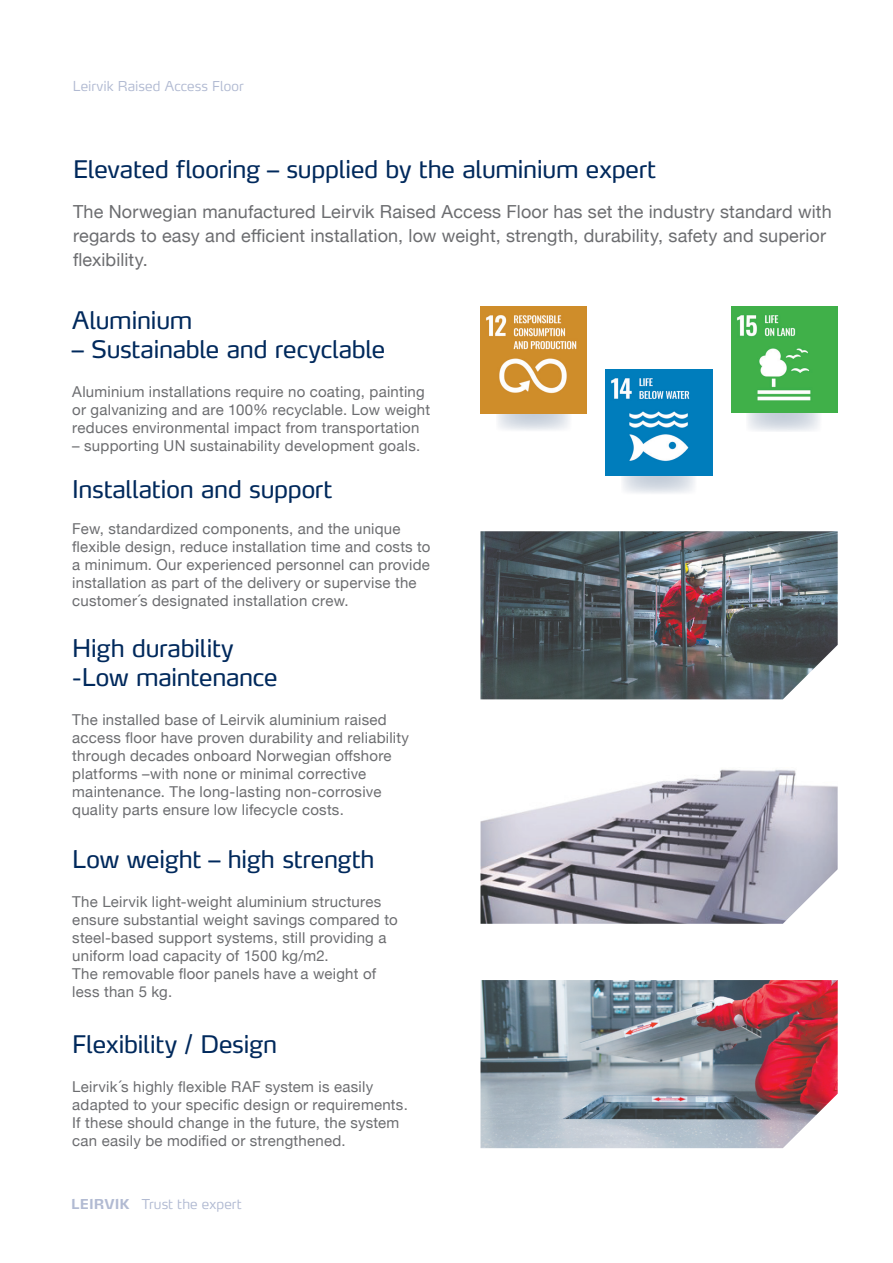
<style>
.page{position:relative;width:893px;height:1263px;background:#fff}
.page>*{position:absolute;margin:0;border:0;box-sizing:border-box;transform-origin:0 0}
.t1{font:24px/28.8px "Max";letter-spacing:-.01em;color:#00295c}
.t2{font:18px/24px "Helvetica Neue";letter-spacing:.01em;color:#6c6d70}
.t3{font:15px/18px "Helvetica Neue";letter-spacing:.015em;color:#6c6d70}
.t4{font:300 13.5px "Max";letter-spacing:.01em;color:#b1bad2}
.s1{font-weight:700}
</style>
<div class="page">
<svg style="left:496px;top:413px;width:75px;height:17px"></svg>
<svg style="left:621px;top:475px;width:76px;height:18px"></svg>
<svg style="left:747px;top:413px;width:73px;height:18px"></svg>
<img style="left:480px;top:769px;width:358px;height:155px">
<img style="left:480px;top:531px;width:358px;height:168px">
<img style="left:480px;top:980px;width:358px;height:168px">
<img style="left:480px;top:307px;width:107px;height:106px">
<img style="left:606px;top:369px;width:106px;height:106px">
<img style="left:731px;top:307px;width:106px;height:106px">
<p class="t4" style="left:73px;top:78px;width:172px">Leirvik Raised Access Floor</p>
<h1 class="t1" style="left:73px;top:155px;width:584px">Elevated flooring – supplied by the aluminium expert</h1>
<p class="t2" style="left:73px;top:201px;width:760px">The Norwegian manufactured Leirvik Raised Access Floor has set the industry standard with regards to easy and efficient installation, low weight, strength, durability, safety and superior flexibility.</p>
<h1 class="t1" style="left:72px;top:306px;width:122px">Aluminium</h1>
<h1 class="t1" style="left:72px;top:335px;width:315px">– Sustainable and recyclable</h1>
<p class="t3" style="left:72px;top:383px;width:359px">Aluminium installations require no coating, painting or galvanizing and are 100% recyclable. Low weight reduces environmental impact from transportation</p>
<p class="t3" style="left:72px;top:437px;width:349px">– supporting UN sustainability development goals.</p>
<h1 class="t1" style="left:72px;top:475px;width:261px">Installation and support</h1>
<p class="t3" style="left:72px;top:521px;width:360px">Few, standardized components, and the unique flexible design, reduce installation time and costs to a minimum. Our experienced personnel can provide installation as part of the delivery or supervise the customer´s designated installation crew.</p>
<h1 class="t1" style="left:72px;top:634px;width:207px">High durability -Low maintenance</h1>
<p class="t3" style="left:72px;top:711px;width:338px">The installed base of Leirvik aluminium raised access floor have proven durability and reliability through decades onboard Norwegian offshore platforms –with none or minimal corrective maintenance. The long-lasting non-corrosive quality parts ensure low lifecycle costs.</p>
<h1 class="t1" style="left:72px;top:845px;width:304px">Low weight – high strength</h1>
<p class="t3" style="left:72px;top:894px;width:327px">The Leirvik light-weight aluminium structures ensure substantial weight savings compared to steel-based support systems, still providing a uniform load capacity of 1500 kg/m2.<br>The removable floor panels have a weight of less than 5 kg.</p>
<h1 class="t1" style="left:72px;top:1030px;width:206px">Flexibility / Design</h1>
<p class="t3" style="left:72px;top:1079px;width:337px">Leirvik´s highly flexible RAF system is easily adapted to your specific design or requirements.<br>If these should change in the future, the system can easily be modified or strengthened.</p>
<p class="t4" style="left:71px;top:1195px;width:172px"><span class="s1">LEIRVIK</span> Trust the expert</p>
</div>
